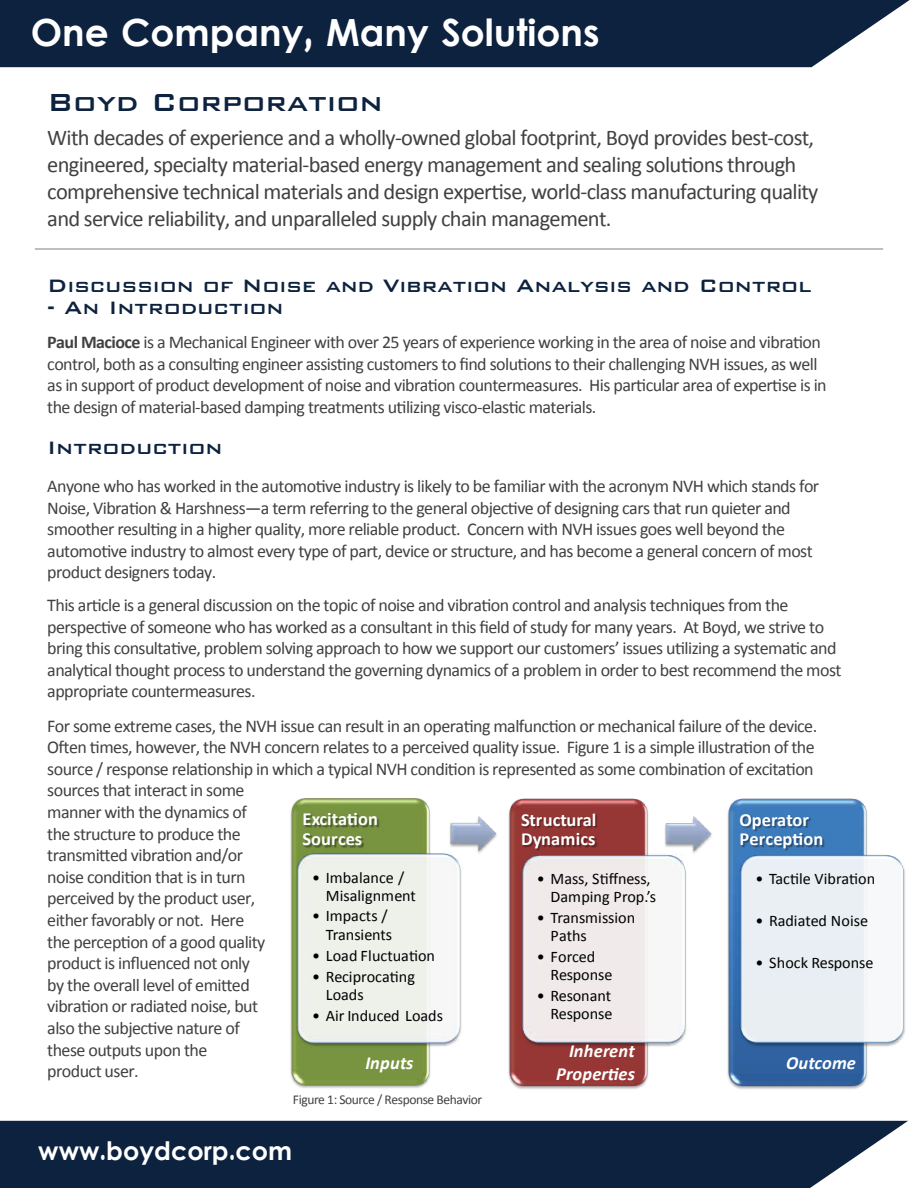
<style>
.page{position:relative;width:918px;height:1188px;background:#fff}
.page>*{position:absolute;margin:0;border:0;box-sizing:border-box;transform-origin:0 0}
.t1{font:700 37.5px "Levenim";color:#fff}
.t2{font:500 33px "Bank Gothic BT";letter-spacing:-.01em;color:#0d223f}
.t3{font:700 25.5px "Levenim";color:#fff}
.t4{font:500 24px "Bank Gothic BT";letter-spacing:-.01em;color:#0d223f}
.t5{font:22.5px/27px "Calibri";letter-spacing:-.03em;color:#414042}
.t6{font:700 18.45px/20px "Calibri";letter-spacing:.005em;color:#fff}
.t7{font:italic 700 18.45px/22.4px "Calibri";letter-spacing:.01em;color:#fff;text-align:right}
.t8{font:18px/21.6px "Calibri";letter-spacing:-.03em;color:#414042}
.t9{font:16.2px/17.7px "Calibri";color:#010101}
.t10{font:13.5px "Calibri";letter-spacing:-.03em;color:#414042}
.s1{font-weight:700}
</style>
<div class="page">
<div style="left:0;top:0;width:910px;height:67px;background:#0d223f"></div>
<div style="left:0;top:1121px;width:908px;height:67px;background:#0d223f"></div>
<hr style="left:35px;top:248px;width:848px;height:2px;background:#a7a9ac">
<img style="left:290px;top:798px;width:140px;height:290px">
<img style="left:291px;top:801px;width:102px;height:32px">
<img style="left:291px;top:821px;width:89px;height:33px">
<img style="left:293px;top:852px;width:169px;height:198px">
<img style="left:446px;top:816px;width:51px;height:42px">
<img style="left:508px;top:798px;width:140px;height:291px">
<img style="left:510px;top:802px;width:105px;height:32px">
<img style="left:510px;top:822px;width:101px;height:33px">
<img style="left:518px;top:853px;width:169px;height:197px">
<img style="left:662px;top:816px;width:50px;height:42px">
<img style="left:727px;top:798px;width:140px;height:291px">
<img style="left:728px;top:802px;width:97px;height:20px">
<img style="left:728px;top:822px;width:111px;height:33px">
<img style="left:736px;top:853px;width:169px;height:197px">
<div style="left:755px;top:905px;width:9px;height:21px;background:#e9eff4"></div>
<div style="left:755px;top:947px;width:9px;height:21px;background:#e9eef4"></div>
<h1 class="t1" style="left:31px;top:10px;width:570px">One Company, Many Solutions</h1>
<h2 class="t2" style="left:47px;top:84px;width:337px">Boyd Corporation</h2>
<p class="t5" style="left:47px;top:123px;width:773px">With decades of experience and a wholly-owned global footprint, Boyd provides best-cost, engineered, specialty material-based energy management and sealing solutions through comprehensive technical materials and design expertise, world-class manufacturing quality and service reliability, and unparalleled supply chain management.</p>
<h3 class="t4" style="left:47px;top:273px;width:766px">Discussion of Noise and Vibration Analysis and Control</h3>
<h3 class="t4" style="left:47px;top:294px;width:238px">- An Introduction</h3>
<p class="t8" style="left:47px;top:330px;width:781px"><span class="s1">Paul Macioce</span> is a Mechanical Engineer with over 25 years of experience working in the area of noise and vibration control, both as a consulting engineer assisting customers to find solutions to their challenging NVH issues, as well as in support of product development of noise and vibration countermeasures. His particular area of expertise is in the design of material-based damping treatments utilizing visco-elastic materials.</p>
<h3 class="t4" style="left:47px;top:435px;width:177px">Introduction</h3>
<p class="t8" style="left:47px;top:474px;width:773px">Anyone who has worked in the automotive industry is likely to be familiar with the acronym NVH which stands for Noise, Vibration &amp; Harshness—a term referring to the general objective of designing cars that run quieter and smoother resulting in a higher quality, more reliable product. Concern with NVH issues goes well beyond the automotive industry to almost every type of part, device or structure, and has become a general concern of most product designers today.</p>
<p class="t8" style="left:47px;top:593px;width:796px">This article is a general discussion on the topic of noise and vibration control and analysis techniques from the perspective of someone who has worked as a consultant in this field of study for many years. At Boyd, we strive to bring this consultative, problem solving approach to how we support our customers’ issues utilizing a systematic and analytical thought process to understand the governing dynamics of a problem in order to best recommend the most appropriate countermeasures.</p>
<p class="t8" style="left:47px;top:714px;width:771px">For some extreme cases, the NVH issue can result in an operating malfunction or mechanical failure of the device.<br>Often times, however, the NVH concern relates to a perceived quality issue. Figure 1 is a simple illustration of the source / response relationship in which a typical NVH condition is represented as some combination of excitation sources that interact in some<br>manner with the dynamics of<br>the structure to produce the<br>transmitted vibration and/or<br>noise condition that is in turn<br>perceived by the product user,<br>either favorably or not. Here<br>the perception of a good quality<br>product is influenced not only<br>by the overall level of emitted<br>vibration or radiated noise, but<br>also the subjective nature of<br>these outputs upon the<br>product user.</p>
<p class="t6" style="left:303px;top:808px;width:77px">Excitation<br>Sources</p>
<p class="t9" style="left:326px;top:868px;width:92px;text-indent:-14px">• Imbalance /<br>Misalignment</p>
<p class="t9" style="left:312px;top:906px;width:82px;line-height:18.5px;text-align:right">• Impacts /<br>Transients</p>
<p class="t9" style="left:312px;top:946px;width:124px">• Load Fluctuation</p>
<p class="t9" style="left:326px;top:967px;width:91px;text-indent:-14px">• Reciprocating<br>Loads</p>
<p class="t9" style="left:312px;top:1006px;width:132px">• Air Induced Loads</p>
<p class="t6" style="left:521px;top:809px;width:77px">Structural<br>Dynamics</p>
<p class="t9" style="left:551px;top:869px;width:107px;text-indent:-14px">• Mass, Stiffness,<br>Damping Prop.’s</p>
<p class="t9" style="left:551px;top:907px;width:86px;line-height:18.5px;text-indent:-14px">• Transmission<br>Paths</p>
<p class="t9" style="left:551px;top:946px;width:63px;line-height:18.5px;text-indent:-14px">• Forced<br>Response</p>
<p class="t9" style="left:537px;top:986px;width:77px;text-align:right">• Resonant<br>Response</p>
<p class="t6" style="left:740px;top:809px;width:85px">Operator<br>Perception</p>
<p class="t9" style="left:755px;top:869px;width:121px">• Tactile Vibration</p>
<p class="t9" style="left:755px;top:911px;width:114px">• Radiated Noise</p>
<p class="t9" style="left:755px;top:953px;width:120px">• Shock Response</p>
<p class="t7" style="left:365px;top:1050px;width:50px">Inputs</p>
<p class="t7" style="left:556px;top:1039px;width:80px">Inherent<br>Properties</p>
<p class="t7" style="left:786px;top:1050px;width:71px">Outcome</p>
<p class="t10" style="left:293px;top:1091px;width:191px">Figure 1: Source / Response Behavior</p>
<h3 class="t3" style="left:38px;top:1136px;width:255px">www.boydcorp.com</h3>
</div>
